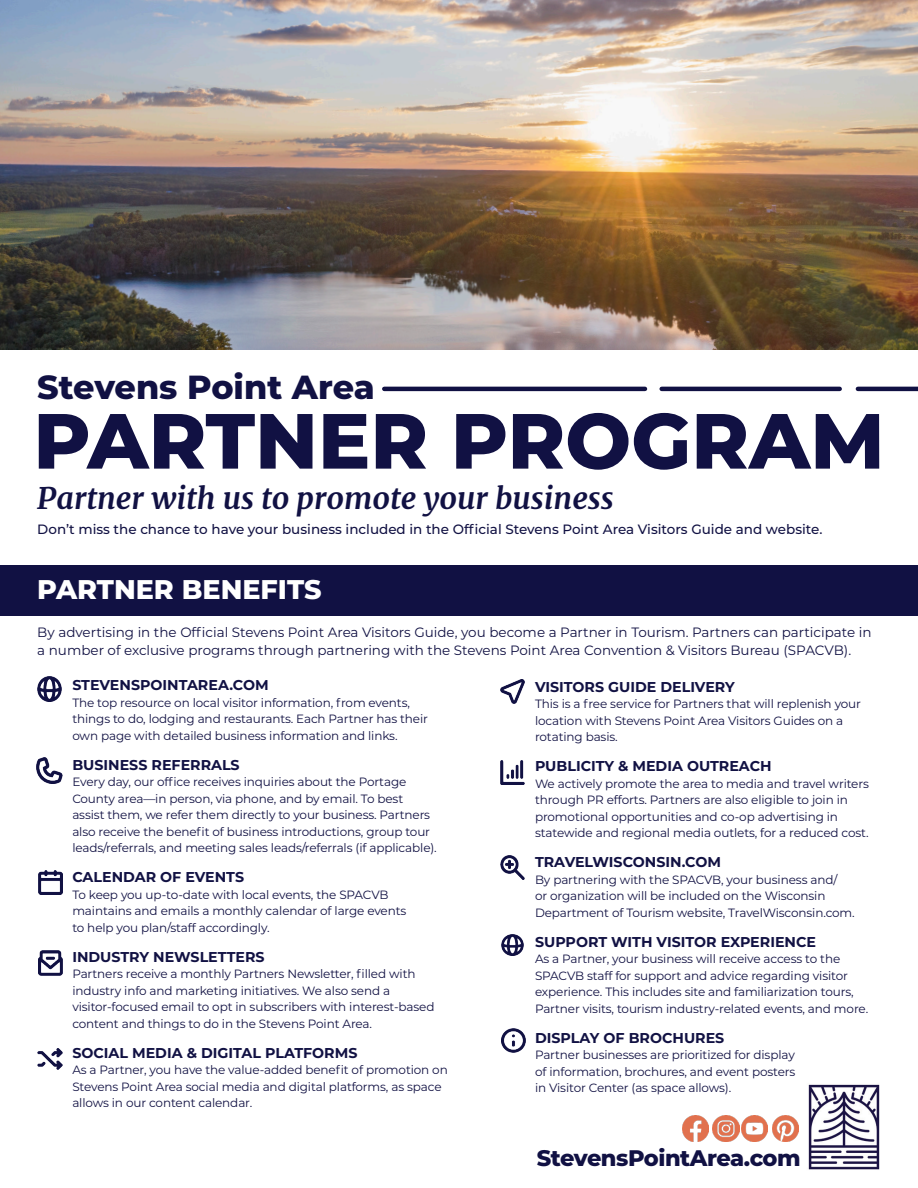
<style>
.page{position:relative;width:918px;height:1188px;background:#fff}
.page>*{position:absolute;margin:0;border:0;box-sizing:border-box;transform-origin:0 0}
.t1{font:800 78px "Montserrat";color:#111143}
.t2{font:800 33.3px "Montserrat";color:#111143}
.t3{font:italic 700 30px "Merriweather";color:#111143}
.t4{font:800 27px "Montserrat";color:#fff}
.t5{font:800 22.5px "Montserrat";letter-spacing:-.02em;color:#111143}
.t6{font:700 14.25px "Montserrat";color:#111143}
.t7{font:13.5px "Montserrat";color:#111143}
.t8{font:500 13.5px "Montserrat";color:#111143}
.t9{font:12px/16.5px "Montserrat";letter-spacing:-.01em;color:#111143}
</style>
<div class="page">
<div style="left:0;top:565px;width:918px;height:51px;background:#111143"></div>
<hr style="left:384px;top:387px;width:261px;height:4px;background:#111143">
<img style="left:808px;top:1084px;width:72px;height:86px">
<hr style="left:662px;top:387px;width:178px;height:4px;background:#111143">
<hr style="left:858px;top:387px;width:60px;height:4px;background:#111143">
<img style="left:772px;top:1116px;width:26px;height:26px">
<img style="left:742px;top:1116px;width:26px;height:26px">
<img style="left:713px;top:1116px;width:26px;height:26px">
<img style="left:683px;top:1116px;width:26px;height:26px">
<img style="left:37px;top:677px;width:25px;height:24px">
<img style="left:38px;top:1048px;width:24px;height:21px">
<img style="left:38px;top:871px;width:24px;height:24px">
<img style="left:38px;top:951px;width:24px;height:24px">
<img style="left:500px;top:679px;width:24px;height:24px">
<img style="left:500px;top:761px;width:25px;height:24px">
<img style="left:500px;top:856px;width:25px;height:24px">
<img style="left:0;top:0;width:918px;height:350px">
<img style="left:501px;top:1028px;width:24px;height:25px">
<img style="left:37px;top:758px;width:26px;height:26px">
<img style="left:502px;top:934px;width:21px;height:21px">
<p class="t2" style="left:37px;top:363px;width:339px">Stevens Point Area</p>
<p class="t1" style="left:33px;top:384px;width:853px">PARTNER PROGRAM</p>
<p class="t3" style="left:37px;top:477px;width:578px">Partner with us to promote your business</p>
<p class="t8" style="left:37px;top:519px;width:787px">Don’t miss the chance to have your business included in the Official Stevens Point Area Visitors Guide and website.</p>
<p class="t4" style="left:37px;top:570px;width:286px">PARTNER BENEFITS</p>
<p class="t7" style="left:37px;top:623px;width:836px">By advertising in the Official Stevens Point Area Visitors Guide, you become a Partner in Tourism. Partners can participate in</p>
<p class="t7" style="left:37px;top:641px;width:815px">a number of exclusive programs through partnering with the Stevens Point Area Convention &amp; Visitors Bureau (SPACVB).</p>
<p class="t6" style="left:535px;top:676px;width:201px">VISITORS GUIDE DELIVERY</p>
<p class="t9" style="left:535px;top:695px;width:328px">This is a free service for Partners that will replenish your location with Stevens Point Area Visitors Guides on a rotating basis.</p>
<p class="t6" style="left:535px;top:756px;width:238px">PUBLICITY &amp; MEDIA OUTREACH</p>
<p class="t9" style="left:535px;top:775px;width:335px">We actively promote the area to media and travel writers through PR efforts. Partners are also eligible to join in promotional opportunities and co-op advertising in statewide and regional media outlets, for a reduced cost.</p>
<p class="t6" style="left:535px;top:852px;width:188px">TRAVELWISCONSIN.COM</p>
<p class="t9" style="left:535px;top:871px;width:321px">By partnering with the SPACVB, your business and/<br>or organization will be included on the Wisconsin<br>Department of Tourism website, TravelWisconsin.com.</p>
<p class="t6" style="left:535px;top:931px;width:283px">SUPPORT WITH VISITOR EXPERIENCE</p>
<p class="t9" style="left:535px;top:950px;width:335px">As a Partner, your business will receive access to the SPACVB staff for support and advice regarding visitor experience. This includes site and familiarization tours, Partner visits, tourism industry-related events, and more.</p>
<p class="t6" style="left:535px;top:1027px;width:191px">DISPLAY OF BROCHURES</p>
<p class="t9" style="left:535px;top:1046px;width:261px">Partner businesses are prioritized for display</p>
<p class="t9" style="left:535px;top:1063px;width:262px">of information, brochures, and event posters</p>
<p class="t9" style="left:535px;top:1079px;width:198px">in Visitor Center (as space allows).</p>
<p class="t6" style="left:72px;top:675px;width:198px">STEVENSPOINTAREA.COM</p>
<p class="t9" style="left:72px;top:694px;width:357px">The top resource on local visitor information, from events, things to do, lodging and restaurants. Each Partner has their own page with detailed business information and links.</p>
<p class="t6" style="left:72px;top:754px;width:169px">BUSINESS REFERRALS</p>
<p class="t9" style="left:72px;top:773px;width:336px">Every day, our office receives inquiries about the Portage<br>County area—in person, via phone, and by email. To best</p>
<p class="t9" style="left:72px;top:806px;width:366px">assist them, we refer them directly to your business. Partners also receive the benefit of business introductions, group tour leads/referrals, and meeting sales leads/referrals (if applicable).</p>
<p class="t6" style="left:72px;top:867px;width:173px">CALENDAR OF EVENTS</p>
<p class="t9" style="left:72px;top:886px;width:318px">To keep you up-to-date with local events, the SPACVB</p>
<p class="t9" style="left:72px;top:902px;width:336px">maintains and emails a monthly calendar of large events</p>
<p class="t9" style="left:72px;top:919px;width:199px">to help you plan/staff accordingly.</p>
<p class="t6" style="left:72px;top:946px;width:194px">INDUSTRY NEWSLETTERS</p>
<p class="t9" style="left:72px;top:965px;width:345px">Partners receive a monthly Partners Newsletter, filled with industry info and marketing initiatives. We also send a</p>
<p class="t9" style="left:72px;top:998px;width:364px">visitor-focused email to opt in subscribers with interest-based content and things to do in the Stevens Point Area.</p>
<p class="t6" style="left:72px;top:1042px;width:287px">SOCIAL MEDIA &amp; DIGITAL PLATFORMS</p>
<p class="t9" style="left:72px;top:1061px;width:377px">As a Partner, you have the value-added benefit of promotion on<br>Stevens Point Area social media and digital platforms, as space allows in our content calendar.</p>
<p class="t5" style="left:537px;top:1141px;width:265px">StevensPointArea.com</p>
</div>
